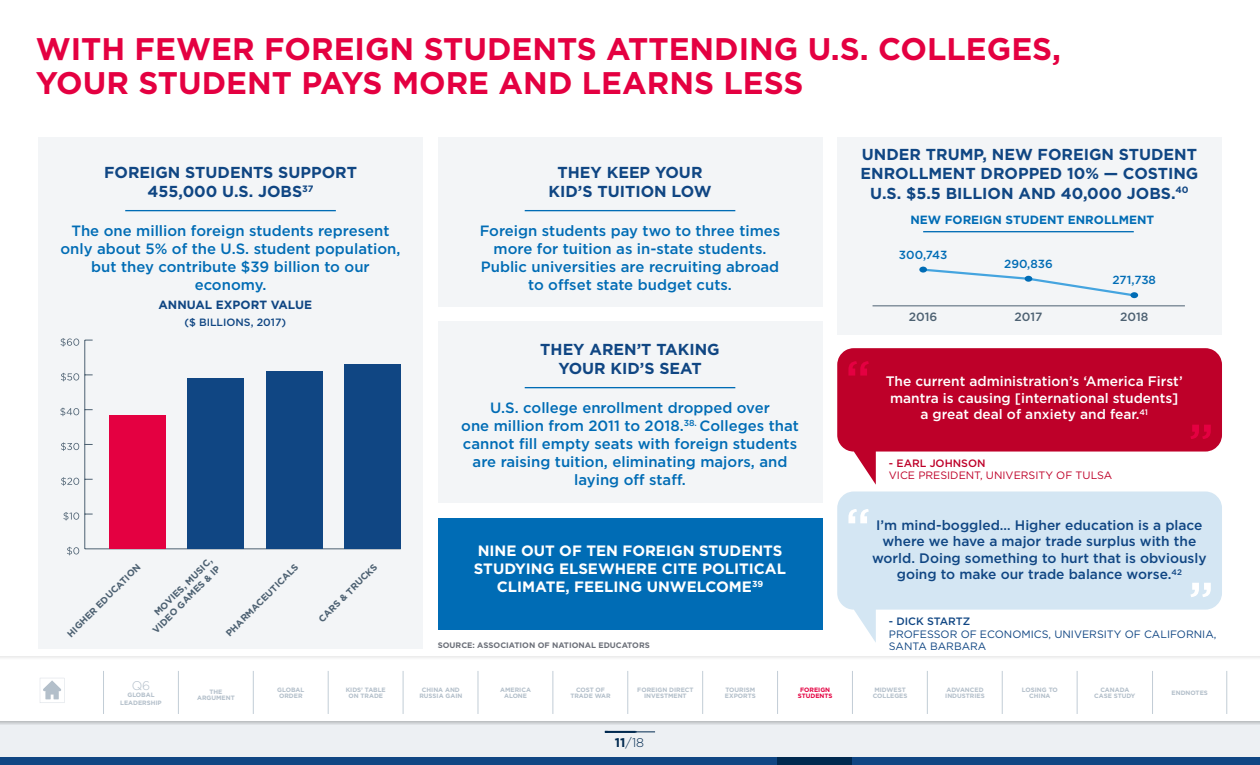
<style>
.page{position:relative;width:1260px;height:765px;background:#fff}
.page>*{position:absolute;margin:0;border:0;box-sizing:border-box;transform-origin:0 0}
.t1{font:500 51px "Gotham";color:#fff}
.t2{font:500 51px "Gotham";color:#e40041}
.t3{font:700 31.25px/33.8px "Gotham";color:#e40041}
.t4{font:700 15.88px/19.1px "Gotham";color:#104683;text-align:center}
.t5{font:700 15px/18px "Gotham";color:#fff;text-align:center}
.t6{font:500 14.88px/17.9px "Gotham";color:#006cb5;text-align:center}
.t7{font:500 13.75px/16.5px "Gotham";color:#104683;text-align:center}
.t8{font:500 13.75px/16.5px "Gotham";color:#fff;text-align:center}
.t9{font:300 12.62px "Gotham";color:#00294f}
.t10{font:300 12.5px "Gotham";color:#b3bfca}
.t11{font:500 12px "Gotham";color:#4d6172}
.t12{font:700 11.88px "Gotham";color:#006cb5}
.t13{font:700 11.88px "Gotham";color:#104683}
.t14{font:500 11.75px "Gotham";color:#006cb5}
.t15{font:10.75px/12.9px "Gotham";color:#104683}
.t16{font:10.75px "Gotham";color:#be0029}
.t17{font:500 10.75px "Gotham";color:#be0029}
.t18{font:500 10.75px "Gotham";color:#104683}
.t19{font:500 10.62px "Gotham";color:#104683}
.t20{font:700 9.38px/11.2px "Gotham";color:#4d6172;text-align:right}
.t21{font:700 8px "Gotham";color:#6c7079}
.t22{font:700 6.25px/6.2px "Gotham";color:#b3bfca;text-align:center}
.t23{font:700 6.25px/6.2px "Gotham";color:#e40041;text-align:center}
.s1{font-weight:700}
</style>
<div class="page">
<div style="left:0;top:721px;width:1260px;height:44px;background:#edf0f3"></div>
<div style="left:0;top:721px;width:1260px;height:5px;background:#d4d7da"></div>
<hr style="left:605px;top:732px;width:50px;height:1px;background:#00294f">
<div style="left:0;top:656px;width:1260px;height:5px;background:#f7f7f7"></div>
<svg style="left:40px;top:678px;width:24px;height:25px"></svg>
<div style="left:0;top:757px;width:1260px;height:8px;background:#104683"></div>
<hr style="left:103px;top:671px;width:1px;height:43px;background:#c2cdd6">
<hr style="left:253px;top:671px;width:1px;height:43px;background:#c2cdd6">
<hr style="left:403px;top:671px;width:1px;height:43px;background:#c2cdd6">
<hr style="left:553px;top:671px;width:1px;height:43px;background:#c2cdd6">
<hr style="left:702px;top:671px;width:1px;height:43px;background:#c2cdd6">
<hr style="left:178px;top:671px;width:1px;height:43px;background:#c2cdd6">
<hr style="left:328px;top:671px;width:1px;height:43px;background:#c2cdd6">
<hr style="left:478px;top:671px;width:1px;height:43px;background:#c2cdd6">
<hr style="left:628px;top:671px;width:1px;height:43px;background:#c2cdd6">
<hr style="left:777px;top:671px;width:1px;height:43px;background:#c2cdd6">
<hr style="left:852px;top:671px;width:1px;height:43px;background:#c2cdd6">
<hr style="left:927px;top:671px;width:1px;height:43px;background:#c2cdd6">
<hr style="left:1002px;top:671px;width:1px;height:43px;background:#c2cdd6">
<hr style="left:1077px;top:671px;width:1px;height:43px;background:#c2cdd6">
<hr style="left:1152px;top:671px;width:1px;height:43px;background:#c2cdd6">
<hr style="left:1227px;top:671px;width:1px;height:43px;background:#c2cdd6">
<div style="left:777px;top:757px;width:75px;height:8px;background:#00294f"></div>
<hr style="left:605px;top:731px;width:31px;height:2px;background:#00294f">
<svg style="left:837px;top:492px;width:385px;height:150px;fill:#d4e6f3"></svg>
<svg style="left:837px;top:348px;width:385px;height:137px;fill:#be0029"></svg>
<div style="left:438px;top:137px;width:384px;height:169px;background:#f3f5f7"></div>
<div style="left:837px;top:137px;width:385px;height:198px;background:#f3f5f7"></div>
<div style="left:438px;top:518px;width:384px;height:112px;background:#006cb5"></div>
<div style="left:38px;top:137px;width:385px;height:512px;background:#f3f5f7"></div>
<hr style="left:525px;top:210px;width:210px;height:1px;background:#006cb5">
<hr style="left:923px;top:231px;width:211px;height:1px;background:#006cb5">
<div style="left:438px;top:322px;width:384px;height:181px;background:#f3f5f7"></div>
<hr style="left:525px;top:387px;width:210px;height:1px;background:#006cb5">
<hr style="left:125px;top:210px;width:211px;height:1px;background:#006cb5">
<svg style="left:67px;top:547px;width:12px;height:8px"></svg>
<svg style="left:63px;top:512px;width:16px;height:9px"></svg>
<svg style="left:61px;top:477px;width:18px;height:9px"></svg>
<svg style="left:61px;top:442px;width:18px;height:9px"></svg>
<svg style="left:60px;top:408px;width:19px;height:8px"></svg>
<svg style="left:61px;top:373px;width:18px;height:8px"></svg>
<svg style="left:61px;top:338px;width:18px;height:9px"></svg>
<hr style="left:84px;top:340px;width:1px;height:209px;background:#4d6172">
<hr style="left:85px;top:549px;width:316px;height:1px;background:#4d6172">
<div style="left:109px;top:416px;width:56px;height:133px;background:#e40041"></div>
<div style="left:187px;top:378px;width:57px;height:171px;background:#104683"></div>
<div style="left:266px;top:371px;width:56px;height:178px;background:#104683"></div>
<div style="left:344px;top:364px;width:57px;height:185px;background:#104683"></div>
<hr style="left:873px;top:306px;width:312px;height:1px;background:#4d6172">
<svg style="left:925px;top:267px;width:207px;height:31px"></svg>
<div style="left:919px;top:267px;width:8px;height:6px;background:#006cb5;border-radius:50%"></div>
<div style="left:1025px;top:276px;width:7px;height:6px;background:#006cb5;border-radius:50%"></div>
<div style="left:1130px;top:292px;width:8px;height:6px;background:#006cb5;border-radius:50%"></div>
<h2 class="t3" style="left:36px;top:32px;width:1027px">WITH FEWER FOREIGN STUDENTS ATTENDING U.S. COLLEGES,<br>YOUR STUDENT PAYS MORE AND LEARNS LESS</h2>
<p class="t4" style="left:104px;top:163px;width:254px">FOREIGN STUDENTS SUPPORT<br>455,000 U.S. JOBS<sup>37</sup></p>
<p class="t6" style="left:61px;top:222px;width:342px">The one million foreign students represent only about 5% of the U.S. student population, but they contribute $39 billion to our economy.</p>
<p class="t13" style="left:159px;top:296px;width:155px">ANNUAL EXPORT VALUE</p>
<p class="t19" style="left:184px;top:315px;width:103px">($ BILLIONS, 2017)</p>
<p class="t20" style="left:65px;top:631px;width:101px;rotate:-45deg">HIGHER EDUCATION</p>
<p class="t20" style="left:142px;top:620px;width:93px;rotate:-45deg">MOVIES, MUSIC,<br>VIDEO GAMES &amp; IP</p>
<p class="t20" style="left:223px;top:631px;width:100px;rotate:-45deg">PHARMACEUTICALS</p>
<p class="t20" style="left:316px;top:617px;width:80px;rotate:-45deg">CARS &amp; TRUCKS</p>
<p class="t4" style="left:549px;top:163px;width:164px">THEY KEEP YOUR<br>KID’S TUITION LOW</p>
<p class="t6" style="left:480px;top:222px;width:302px">Foreign students pay two to three times more for tuition as in-state students.<br>Public universities are recruiting abroad to offset state budget cuts.</p>
<p class="t4" style="left:540px;top:340px;width:181px">THEY AREN’T TAKING<br>YOUR KID’S SEAT</p>
<p class="t6" style="left:461px;top:399px;width:339px">U.S. college enrollment dropped over<br>one million from 2011 to 2018.<sup>38.</sup> Colleges that cannot fill empty seats with foreign students are raising tuition, eliminating majors, and laying off staff.</p>
<p class="t5" style="left:474px;top:542px;width:314px">NINE OUT OF TEN FOREIGN STUDENTS<br>STUDYING ELSEWHERE CITE POLITICAL<br>CLIMATE, FEELING UNWELCOME<sup>39</sup></p>
<p class="t21" style="left:438px;top:640px;width:214px">SOURCE: ASSOCIATION OF NATIONAL EDUCATORS</p>
<p class="t4" style="left:861px;top:145px;width:339px">UNDER TRUMP, NEW FOREIGN STUDENT<br>ENROLLMENT DROPPED 10% — COSTING<br>U.S. $5.5 BILLION AND 40,000 JOBS.<sup>40</sup></p>
<p class="t12" style="left:910px;top:212px;width:245px">NEW FOREIGN STUDENT ENROLLMENT</p>
<p class="t14" style="left:899px;top:247px;width:50px">300,743</p>
<p class="t14" style="left:1004px;top:256px;width:50px">290,836</p>
<p class="t14" style="left:1113px;top:272px;width:45px">271,738</p>
<h1 class="t2" style="left:845px;top:346px;width:27px">“</h1>
<p class="t11" style="left:909px;top:309px;width:30px">2016</p>
<p class="t11" style="left:1015px;top:309px;width:29px">2017</p>
<p class="t11" style="left:1120px;top:309px;width:30px">2018</p>
<p class="t8" style="left:886px;top:373px;width:298px">The current administration’s ‘America First’ mantra is causing [international students] a great deal of anxiety and fear.<sup>41</sup></p>
<p class="t17" style="left:889px;top:456px;width:98px">- EARL JOHNSON</p>
<p class="t16" style="left:889px;top:469px;width:225px">VICE PRESIDENT, UNIVERSITY OF TULSA</p>
<h1 class="t2" style="left:1214px;top:455px;width:27px;rotate:-180deg">“</h1>
<h1 class="t1" style="left:845px;top:493px;width:27px">“</h1>
<p class="t7" style="left:872px;top:517px;width:336px">I’m mind-boggled… Higher education is a place where we have a major trade surplus with the world. Doing something to hurt that is obviously going to make our trade balance worse.<sup>42</sup></p>
<h1 class="t1" style="left:1214px;top:613px;width:27px;rotate:-180deg">“</h1>
<p class="t18" style="left:889px;top:614px;width:83px">- DICK STARTZ</p>
<p class="t15" style="left:889px;top:627px;width:329px">PROFESSOR OF ECONOMICS, UNIVERSITY OF CALIFORNIA,<br>SANTA BARBARA</p>
<p class="t10" style="left:132px;top:678px;width:20px">Q6</p>
<p class="t22" style="left:120px;top:691px;width:43px;line-height:7.5px">GLOBAL<br>LEADERSHIP</p>
<p class="t22" style="left:1094px;top:686px;width:43px">CANADA<br>CASE STUDY</p>
<p class="t22" style="left:209px;top:688px;width:14px">THE</p>
<p class="t22" style="left:1172px;top:690px;width:38px">ENDNOTES</p>
<p class="t22" style="left:197px;top:694px;width:39px">ARGUMENT</p>
<p class="t22" style="left:277px;top:686px;width:29px;text-align:left">GLOBAL<br>ORDER</p>
<p class="t22" style="left:419px;top:686px;width:44px">CHINA AND<br>RUSSIA GAIN</p>
<p class="t22" style="left:873px;top:686px;width:36px;text-align:left">MIDWEST<br>COLLEGES</p>
<p class="t22" style="left:346px;top:686px;width:42px">KIDS’ TABLE<br>ON TRADE</p>
<p class="t23" style="left:798px;top:686px;width:36px">FOREIGN<br>STUDENTS</p>
<p class="t22" style="left:500px;top:686px;width:32px">AMERICA<br>ALONE</p>
<p class="t22" style="left:945px;top:686px;width:41px;text-align:left">ADVANCED<br>INDUSTRIES</p>
<p class="t22" style="left:570px;top:686px;width:42px">COST OF<br>TRADE WAR</p>
<p class="t22" style="left:1022px;top:686px;width:37px">LOSING TO<br>CHINA</p>
<p class="t22" style="left:637px;top:686px;width:58px">FOREIGN DIRECT<br>INVESTMENT</p>
<p class="t22" style="left:725px;top:686px;width:32px;text-align:left">TOURISM<br>EXPORTS</p>
<p class="t9" style="left:615px;top:734px;width:31px"><span class="s1">11</span>/18</p>
</div>
